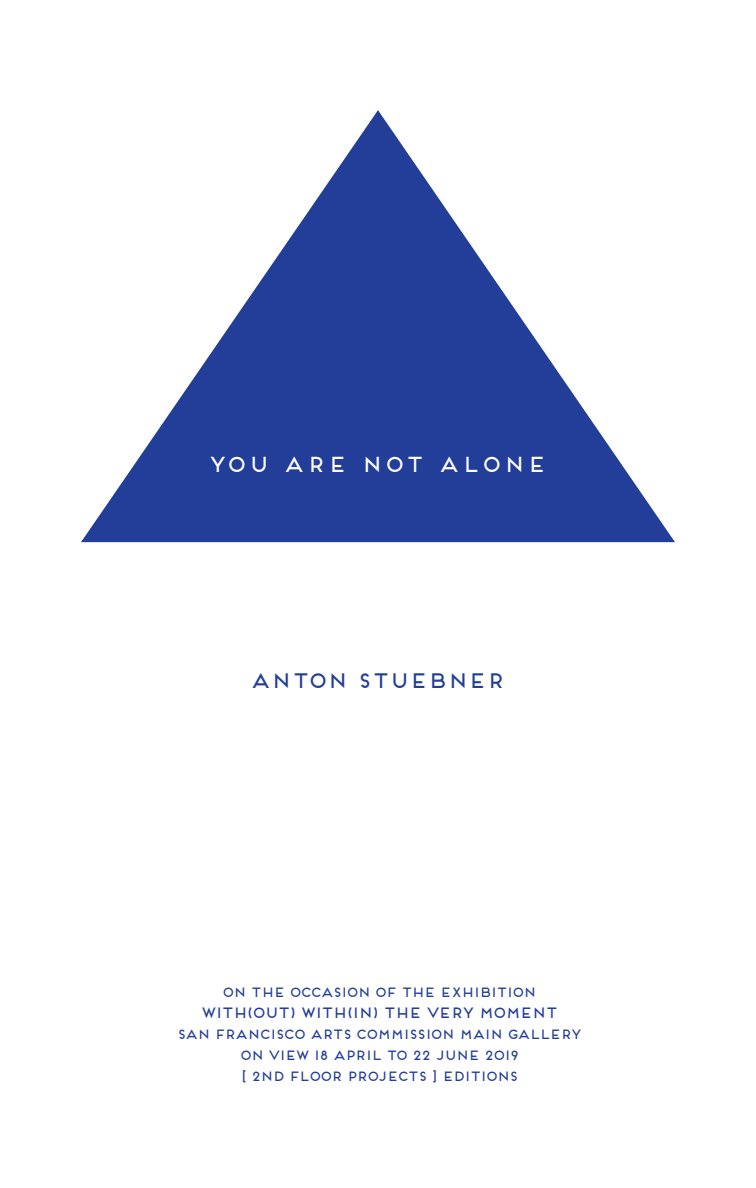
<style>
.page{position:relative;width:756px;height:1188px;background:#fff}
.page>*{position:absolute;margin:0;border:0;box-sizing:border-box;transform-origin:0 0}
.t1{font:21.75px "Frontage";color:#fff}
.t2{font:21px "Frontage";letter-spacing:-.1em;color:#233e99}
.t3{font:15px "Frontage";letter-spacing:-.175em;color:#233e99}
.t4{font:13.5px "Frontage";letter-spacing:-.175em;color:#233e99}
</style>
<div class="page">
<svg style="left:81px;top:110px;width:594px;height:433px"></svg>
<p class="t1" style="left:207px;top:452px;width:341px">YOU ARE NOT ALONE</p>
<p class="t2" style="left:249px;top:668px;width:258px">ANTON STUEBNER</p>
<p class="t4" style="left:221px;top:984px;width:317px">ON THE OCCASION OF THE EXHIBITION</p>
<p class="t3" style="left:200px;top:1004px;width:360px">WITH(OUT) WITH(IN) THE VERY MOMENT</p>
<p class="t4" style="left:176px;top:1026px;width:407px">SAN FRANCISCO ARTS COMMISSION MAIN GALLERY</p>
<p class="t4" style="left:239px;top:1047px;width:282px">ON VIEW 18 APRIL TO 22 JUNE 2019</p>
<p class="t4" style="left:240px;top:1068px;width:281px">[ 2ND FLOOR PROJECTS ] EDITIONS</p>
</div>
